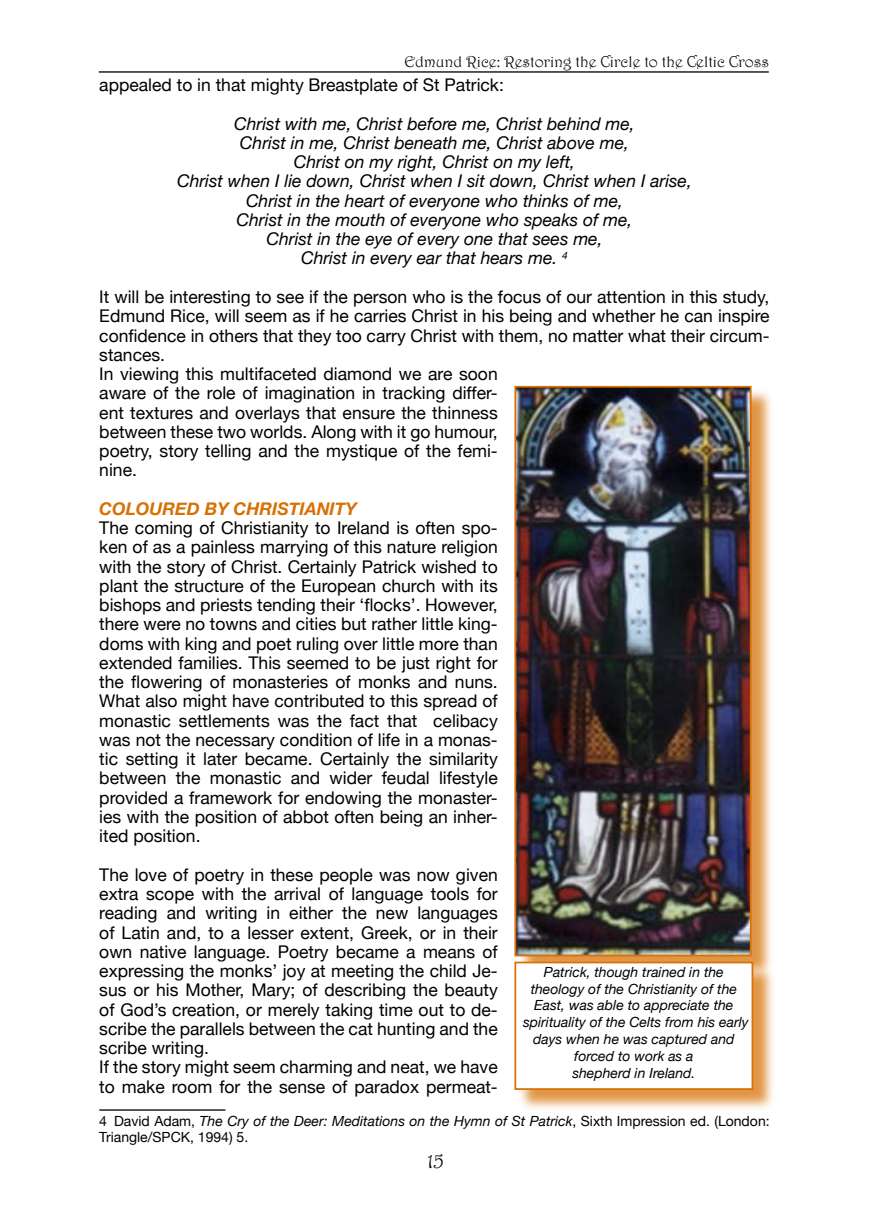
<style>
.page{position:relative;width:869px;height:1216px;background:#fff}
.page>*{position:absolute;margin:0;border:0;box-sizing:border-box;transform-origin:0 0}
.t1{font:21px "Harrington";color:#000}
.t2{font:17.5px/19.2px "Helvetica Neue";color:#000}
.t3{font:italic 17.5px "Helvetica Neue";color:#000}
.t4{font:italic 700 17.5px "Helvetica Neue";color:#d77105}
.t5{font:15.75px "Harrington";color:#000}
.t6{font:italic 14px/16.8px "Helvetica Neue";color:#000;text-align:center}
.t7{font:14px/15.8px "Helvetica Neue";color:#000}
.s1{font-style:italic}
</style>
<div class="page">
<hr style="left:99px;top:71px;width:669px;height:2px;background:#000">
<hr style="left:99px;top:1109px;width:126px;height:1px;background:#000">
<div style="left:516px;top:387px;width:260px;height:726px;background:#d77105;opacity:.75"></div>
<img style="left:517px;top:389px;width:231px;height:564px">
<div style="left:514px;top:386px;width:237px;height:570px;border:2px solid #d77105"></div>
<div style="left:515px;top:962px;width:237px;height:126px;background:#fff"></div>
<div style="left:514px;top:961px;width:239px;height:128px;border:2px solid #d77105"></div>
<p class="t5" style="left:404px;top:52px;width:366px">Edmund Rice: Restoring the Circle to the Celtic Cross</p>
<p class="t2" style="left:99px;top:75px;width:406px">appealed to in that mighty Breastplate of St Patrick:</p>
<p class="t3" style="left:234px;top:113px;width:402px">Christ with me, Christ before me, Christ behind me,</p>
<p class="t3" style="left:240px;top:132px;width:390px">Christ in me, Christ beneath me, Christ above me,</p>
<p class="t3" style="left:294px;top:151px;width:282px">Christ on my right, Christ on my left,</p>
<p class="t3" style="left:177px;top:171px;width:516px">Christ when I lie down, Christ when I sit down, Christ when I arise,</p>
<p class="t3" style="left:246px;top:190px;width:378px">Christ in the heart of everyone who thinks of me,</p>
<p class="t3" style="left:236px;top:209px;width:397px">Christ in the mouth of everyone who speaks of me,</p>
<p class="t3" style="left:266px;top:228px;width:337px">Christ in the eye of every one that sees me,</p>
<p class="t3" style="left:301px;top:248px;width:258px">Christ in every ear that hears me.</p>
<p class="t2" style="left:99px;top:287px;width:671px">It will be interesting to see if the person who is the focus of our attention in this study, Edmund Rice, will seem as if he carries Christ in his being and whether he can inspire confidence in others that they too carry Christ with them, no matter what their circum&shy;stances.<br>In viewing this multifaceted diamond we are soon<br>aware of the role of imagination in tracking differ-<br>ent textures and overlays that ensure the thinness<br>between these two worlds. Along with it go humour,<br>poetry, story telling and the mystique of the femi-<br>nine.</p>
<p class="t4" style="left:99px;top:498px;width:259px">COLOURED BY CHRISTIANITY</p>
<p class="t2" style="left:99px;top:518px;width:400px;text-align:justify">The coming of Christianity to Ireland is often spo&shy;ken of as a painless marrying of this nature religion with the story of Christ. Certainly Patrick wished to plant the structure of the European church with its bishops and priests tending their ‘flocks’. However, there were no towns and cities but rather little king&shy;doms with king and poet ruling over little more than extended families. This seemed to be just right for the flowering of monasteries of monks and nuns.<br>What also might have contributed to this spread of monastic settlements was the fact that celibacy was not the necessary condition of life in a monas&shy;tic setting it later became. Certainly the similarity between the monastic and wider feudal lifestyle provided a framework for endowing the monaster&shy;ies with the position of abbot often being an inher&shy;ited position.</p>
<p class="t2" style="left:99px;top:864px;width:400px">The love of poetry in these people was now given extra scope with the arrival of language tools for reading and writing in either the new languages of Latin and, to a lesser extent, Greek, or in their own native language. Poetry became a means of expressing the monks’ joy at meeting the child Je&shy;sus or his Mother, Mary; of describing the beauty of God’s creation, or merely taking time out to de&shy;scribe the parallels between the cat hunting and the scribe writing.<br>If the story might seem charming and neat, we have to make room for the sense of paradox permeat-</p>
<p class="t7" style="left:99px;top:1112px;width:671px;text-indent:15px">David Adam, <span class="s1">The Cry of the Deer: Meditations on the Hymn of St Patrick</span>, Sixth Impression ed. (London:<br>Triangle/SPCK, 1 994) 5.</p>
<p class="t6" style="left:523px;top:963px;width:227px">Patrick, though trained in the theology of the Christianity of the<br>East, was able to appreciate the spirituality of the Celts from his early days when he was captured and forced to work as a<br>shepherd in Ireland.</p>
<p class="t1" style="left:427px;top:1148px;width:18px">15</p>
</div>
